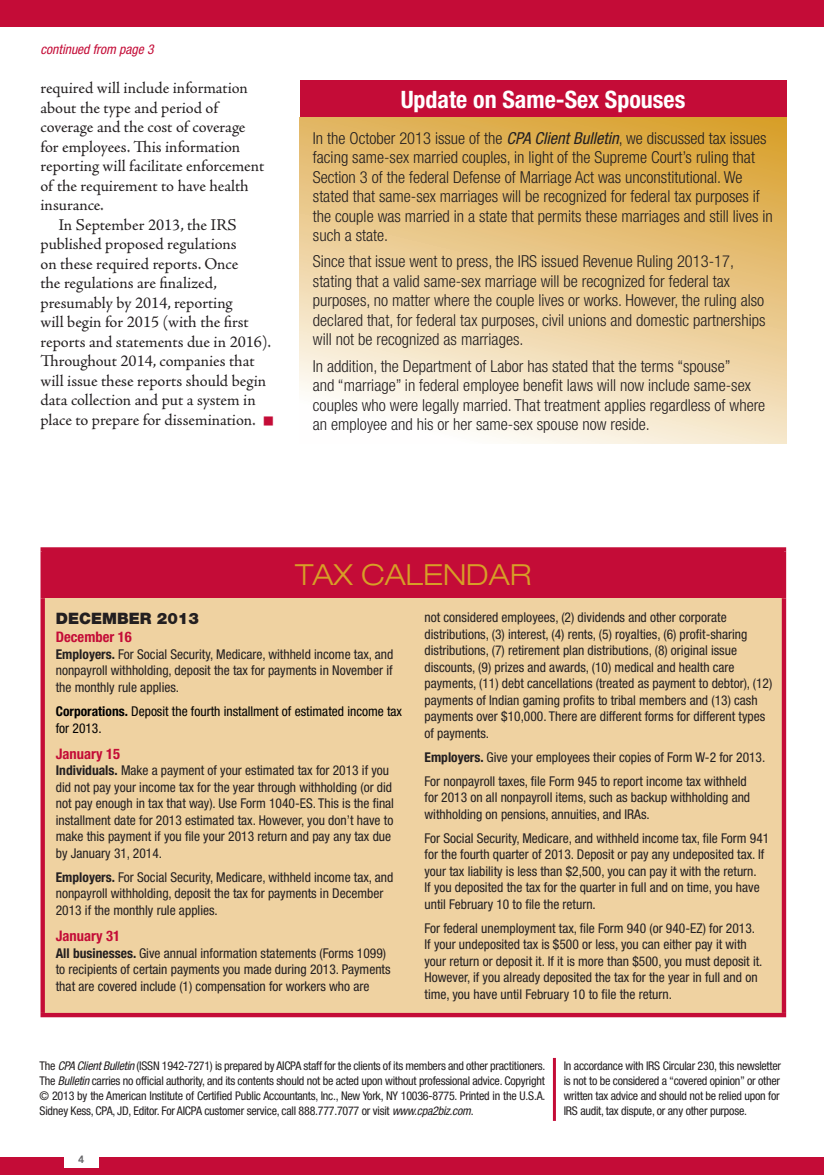
<style>
.page{position:relative;width:824px;height:1175px;background:#fff}
.page>*{position:absolute;margin:0;border:0;box-sizing:border-box;transform-origin:0 0}
.t1{font:300 expanded 29.1px "Helvetica Neue";color:#d79f27}
.t2{font:700 condensed 24px "Helvetica Neue";color:#fff}
.t3{font:300 condensed 16.5px/19.5px "Helvetica Neue";color:#231f20}
.t4{font:16.5px "Adobe Jenson Pro";letter-spacing:-.005em;color:#231f20}
.t5{font:900 15.75px "Helvetica Neue";color:#231f20}
.t6{font:700 condensed 14.55px "Helvetica Neue";color:#c40c37}
.t7{font:condensed 13.5px/16.5px "Helvetica Neue";color:#231f20}
.t8{font:condensed 13.5px/16.5px "Helvetica Neue";color:#000}
.t9{font:italic condensed 13.5px "Helvetica Neue";color:#c40c37}
.t10{font:condensed 12px/15px "Helvetica Neue";letter-spacing:-.02em;color:#231f20;text-align:justify}
.t11{font:800 10.5px "Avenir";color:#636366}
.s1{font-weight:400;font-style:italic}
.s2{font-weight:700}
.s3{font-style:italic}
</style>
<div class="page">
<div style="left:0;top:0;width:824px;height:27px;background:#c40c37"></div>
<div style="left:0;top:1156px;width:824px;height:18px;background:#c40c37"></div>
<div style="left:64px;top:1149px;width:34px;height:19px;background:#fff"></div>
<div style="left:43px;top:549px;width:741px;height:49px;background:#c40c37"></div>
<div style="left:43px;top:598px;width:741px;height:417px;background:#efd2a1"></div>
<svg style="left:40px;top:547px;width:746px;height:4px;fill:#c40c37"></svg>
<div style="left:40px;top:551px;width:5px;height:47px;background:#c40c37"></div>
<div style="left:781px;top:551px;width:5px;height:47px;background:#c40c37"></div>
<div style="left:40px;top:598px;width:5px;height:414px;background:#c40c37"></div>
<div style="left:781px;top:598px;width:5px;height:414px;background:#c40c37"></div>
<div style="left:40px;top:1012px;width:746px;height:5px;background:#c40c37"></div>
<hr style="left:553px;top:1058px;width:3px;height:62px;background:#c40c37">
<div style="left:300px;top:80px;width:486px;height:37px;background:#c40c37"></div>
<svg style="left:300px;top:117px;width:486px;height:326px;background:#ebce97"></svg>
<p class="t9" style="left:40px;top:41px;width:115px">continued from page 3</p>
<p class="t4" style="left:41px;top:79px;width:209px">required will include information</p>
<p class="t4" style="left:41px;top:98px;width:179px">about the type and period of</p>
<p class="t4" style="left:41px;top:118px;width:206px">coverage and the cost of coverage</p>
<p class="t4" style="left:41px;top:137px;width:201px">for employees. This information</p>
<p class="t4" style="left:41px;top:157px;width:225px">reporting will facilitate enforcement</p>
<p class="t4" style="left:41px;top:176px;width:209px">of the requirement to have health</p>
<p class="t4" style="left:41px;top:196px;width:65px">insurance.</p>
<p class="t4" style="left:59px;top:215px;width:179px">In September 2013, the IRS</p>
<p class="t4" style="left:41px;top:235px;width:198px">published proposed regulations</p>
<p class="t4" style="left:41px;top:254px;width:199px">on these required reports. Once</p>
<p class="t4" style="left:41px;top:274px;width:178px">the regulations are finalized,</p>
<p class="t4" style="left:41px;top:293px;width:194px">presumably by 2014, reporting</p>
<p class="t4" style="left:41px;top:313px;width:210px">will begin for 2015 (with the first</p>
<p class="t4" style="left:41px;top:332px;width:232px">reports and statements due in 2016).</p>
<p class="t4" style="left:41px;top:352px;width:215px">Throughout 2014, companies that</p>
<p class="t4" style="left:41px;top:371px;width:227px">will issue these reports should begin</p>
<p class="t4" style="left:41px;top:391px;width:217px">data collection and put a system in</p>
<p class="t4" style="left:41px;top:410px;width:217px">place to prepare for dissemination.</p>
<h2 class="t2" style="left:400px;top:85px;width:286px">Update on Same-Sex Spouses</h2>
<p class="t3" style="left:313px;top:128px;width:461px">In the October 2013 issue of the <span class="s1">CPA Client Bulletin</span>, we discussed tax issues facing same-sex married couples, in light of the Supreme Court’s ruling that Section 3 of the federal Defense of Marriage Act was unconstitutional. We stated that same-sex marriages will be recognized for federal tax purposes if the couple was married in a state that permits these marriages and still lives in such a state.</p>
<p class="t3" style="left:313px;top:252px;width:454px">Since that issue went to press, the IRS issued Revenue Ruling 2013-17, stating that a valid same-sex marriage will be recognized for federal tax purposes, no matter where the couple lives or works. However, the ruling also declared that, for federal tax purposes, civil unions and domestic partnerships will not be recognized as marriages.</p>
<p class="t3" style="left:313px;top:356px;width:454px">In addition, the Department of Labor has stated that the terms “spouse”<br>and “marriage” in federal employee benefit laws will now include same-sex couples who were legally married. That treatment applies regardless of where an employee and his or her same-sex spouse now reside.</p>
<h1 class="t1" style="left:295px;top:557px;width:238px">TAX CALENDAR</h1>
<p class="t5" style="left:56px;top:608px;width:145px">DECEMBER 2013</p>
<p class="t6" style="left:56px;top:628px;width:77px">December 16</p>
<p class="t7" style="left:56px;top:646px;width:339px;text-align:justify"><span class="s2">Employers.</span> For Social Security, Medicare, withheld income tax, and nonpayroll withholding, deposit the tax for payments in November if the monthly rule applies.</p>
<p class="t8" style="left:56px;top:703px;width:348px"><span class="s2">Corporations.</span> Deposit the fourth installment of estimated income tax for 2013.</p>
<p class="t6" style="left:56px;top:745px;width:66px">January 15</p>
<p class="t7" style="left:56px;top:762px;width:339px"><span class="s2">Individuals.</span> Make a payment of your estimated tax for 2013 if you did not pay your income tax for the year through withholding (or did not pay enough in tax that way). Use Form 1040-ES. This is the final installment date for 2013 estimated tax. However, you don’t have to make this payment if you file your 2013 return and pay any tax due by January 31, 2014.</p>
<p class="t7" style="left:56px;top:869px;width:339px"><span class="s2">Employers.</span> For Social Security, Medicare, withheld income tax, and nonpayroll withholding, deposit the tax for payments in December<br>2013 if the monthly rule applies.</p>
<p class="t6" style="left:56px;top:927px;width:66px">January 31</p>
<p class="t7" style="left:56px;top:944px;width:336px"><span class="s2">All businesses.</span> Give annual information statements (Forms 1099) to recipients of certain payments you made during 2013. Payments that are covered include (1) compensation for workers who are</p>
<p class="t7" style="left:424px;top:609px;width:349px">not considered employees, (2) dividends and other corporate distributions, (3) interest, (4) rents, (5) royalties, (6) profit-sharing distributions, (7) retirement plan distributions, (8) original issue discounts, (9) prizes and awards, (10) medical and health care payments, (11) debt cancellations (treated as payment to debtor), (12) payments of Indian gaming profits to tribal members and (13) cash payments over $10,000. There are different forms for different types of payments.</p>
<p class="t7" style="left:424px;top:744px;width:342px;line-height:24px"><span class="s2">Employers.</span> Give your employees their copies of Form W-2 for 2013.<br>For nonpayroll taxes, file Form 945 to report income tax withheld</p>
<p class="t7" style="left:424px;top:789px;width:327px">for 2013 on all nonpayroll items, such as backup withholding and withholding on pensions, annuities, and IRAs.</p>
<p class="t7" style="left:424px;top:829px;width:346px">For Social Security, Medicare, and withheld income tax, file Form 941 for the fourth quarter of 2013. Deposit or pay any undeposited tax. If your tax liability is less than $2,500, you can pay it with the return.<br>If you deposited the tax for the quarter in full and on time, you have until February 10 to file the return.</p>
<p class="t7" style="left:424px;top:919px;width:339px">For federal unemployment tax, file Form 940 (or 940-EZ) for 2013.<br>If your undeposited tax is $500 or less, you can either pay it with your return or deposit it. If it is more than $500, you must deposit it.<br>However, if you already deposited the tax for the year in full and on time, you have until February 10 to file the return.</p>
<p class="t10" style="left:40px;top:1058px;width:507px">The <span class="s3">CPA Client Bulletin</span> (ISSN 1942-7271) is prepared by AICPA staff for the clients of its members and other practitioners.<br>The <span class="s3">Bulletin</span> carries no official authority, and its contents should not be acted upon without professional advice. Copyright © 2013 by the American Institute of Certified Public Accountants, Inc., New York, NY 10036-8775. Printed in the U.S.A.<br>Sidney Kess, CPA, JD, Editor. For AICPA customer service, call 888.777.7077 or visit <span class="s3">www.cpa2biz.com</span>.</p>
<p class="t10" style="left:563px;top:1058px;width:219px">In accordance with IRS Circular 230, this newsletter is not to be considered a “covered opinion” or other written tax advice and should not be relied upon for IRS audit, tax dispute, or any other purpose.</p>
<p class="t11" style="left:78px;top:1152px;width:8px">4</p>
</div>
